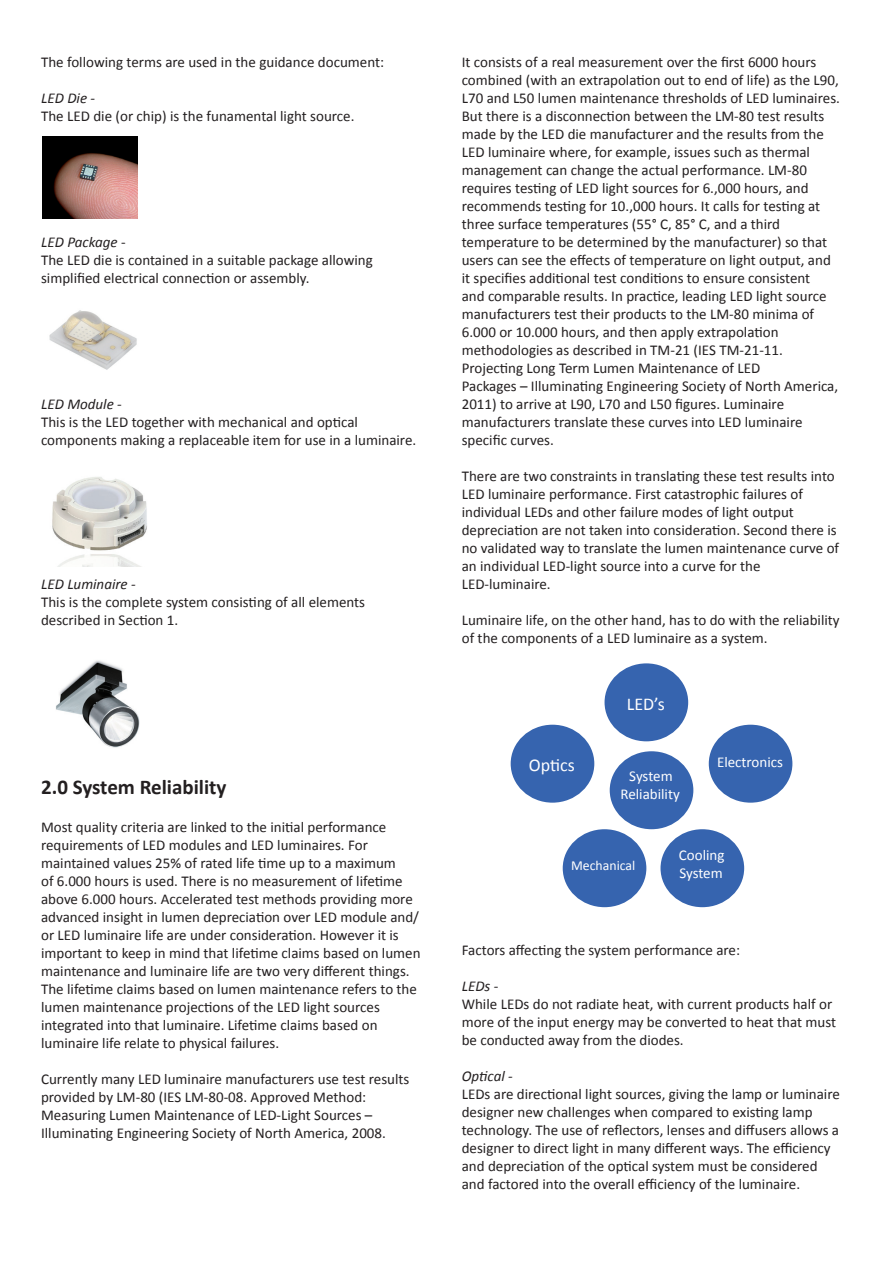
<style>
.page{position:relative;width:893px;height:1263px;background:#fff}
.page>*{position:absolute;margin:0;border:0;box-sizing:border-box;transform-origin:0 0}
.t1{font:700 21px "Calibri";color:#231f20}
.t2{font:18px "Calibri";color:#fff}
.t3{font:15px/18px "Calibri";color:#231f20}
.t4{font:italic 15px "Calibri";color:#231f20}
.t5{font:15px/18px "Calibri";color:#fff;text-align:center}
.t6{font:13.8px "Calibri";color:#fff}
.s1{font-style:italic}
</style>
<div class="page">
<img style="left:49px;top:310px;width:88px;height:60px">
<div style="left:604px;top:663px;width:84px;height:78px;background:#3664af;border-radius:50%"></div>
<div style="left:610px;top:751px;width:83px;height:78px;background:#3664af;border-radius:50%"></div>
<div style="left:660px;top:829px;width:84px;height:78px;background:#3664af;border-radius:50%"></div>
<div style="left:563px;top:829px;width:83px;height:78px;background:#3664af;border-radius:50%"></div>
<div style="left:511px;top:725px;width:83px;height:78px;background:#3664af;border-radius:50%"></div>
<div style="left:709px;top:725px;width:83px;height:78px;background:#3664af;border-radius:50%"></div>
<img style="left:56px;top:660px;width:84px;height:88px">
<img style="left:52px;top:477px;width:95px;height:90px">
<img style="left:42px;top:136px;width:95px;height:82px">
<p class="t3" style="left:41px;top:53px;width:345px">The following terms are used in the guidance document:</p>
<p class="t4" style="left:41px;top:88px;width:56px">LED Die -</p>
<p class="t3" style="left:41px;top:107px;width:315px">The LED die (or chip) is the funamental light source.</p>
<p class="t3" style="left:41px;top:233px;width:333px"><span class="s1">LED Package</span> -<br>The LED die is contained in a suitable package allowing simplified electrical connection or assembly.</p>
<p class="t4" style="left:41px;top:394px;width:82px">LED Module -</p>
<p class="t3" style="left:41px;top:413px;width:377px">This is the LED together with mechanical and optical components making a replaceable item for use in a luminaire.</p>
<p class="t4" style="left:41px;top:574px;width:96px">LED Luminaire -</p>
<p class="t3" style="left:41px;top:593px;width:326px">This is the complete system consisting of all elements described in Section 1.</p>
<h1 class="t1" style="left:41px;top:774px;width:187px">2.0 System Reliability</h1>
<p class="t3" style="left:41px;top:818px;width:381px">Most quality criteria are linked to the initial performance requirements of LED modules and LED luminaires. For maintained values 25% of rated life time up to a maximum<br>of 6.000 hours is used. There is no measurement of lifetime above 6.000 hours. Accelerated test methods providing more advanced insight in lumen depreciation over LED module and/ or LED luminaire life are under consideration. However it is important to keep in mind that lifetime claims based on lumen maintenance and luminaire life are two very different things.<br>The lifetime claims based on lumen maintenance refers to the lumen maintenance projections of the LED light sources integrated into that luminaire. Lifetime claims based on luminaire life relate to physical failures.</p>
<p class="t3" style="left:41px;top:1070px;width:370px">Currently many LED luminaire manufacturers use test results provided by LM-80 (IES LM-80-08. Approved Method:<br>Measuring Lumen Maintenance of LED-Light Sources – Illuminating Engineering Society of North America, 2008.</p>
<p class="t3" style="left:462px;top:53px;width:380px">It consists of a real measurement over the first 6000 hours combined (with an extrapolation out to end of life) as the L90, L70 and L50 lumen maintenance thresholds of LED luminaires.<br>But there is a disconnection between the LM-80 test results made by the LED die manufacturer and the results from the LED luminaire where, for example, issues such as thermal management can change the actual performance. LM-80 requires testing of LED light sources for 6.,000 hours, and recommends testing for 10.,000 hours. It calls for testing at three surface temperatures (55° C, 85° C, and a third temperature to be determined by the manufacturer) so that users can see the effects of temperature on light output, and it specifies additional test conditions to ensure consistent<br>and comparable results. In practice, leading LED light source manufacturers test their products to the LM-80 minima of 6.000 or 10.000 hours, and then apply extrapolation methodologies as described in TM-21 (IES TM-21-11.<br>Projecting Long Term Lumen Maintenance of LED<br>Packages – Illuminating Engineering Society of North America, 2011) to arrive at L90, L70 and L50 figures. Luminaire manufacturers translate these curves into LED luminaire specific curves.</p>
<p class="t3" style="left:462px;top:467px;width:379px">There are two constraints in translating these test results into LED luminaire performance. First catastrophic failures of individual LEDs and other failure modes of light output depreciation are not taken into consideration. Second there is no validated way to translate the lumen maintenance curve of an individual LED-light source into a curve for the LED-luminaire.</p>
<p class="t3" style="left:462px;top:611px;width:379px">Luminaire life, on the other hand, has to do with the reliability of the components of a LED luminaire as a system.</p>
<p class="t2" style="left:627px;top:692px;width:39px">LED’s</p>
<p class="t2" style="left:529px;top:753px;width:47px">Optics</p>
<p class="t5" style="left:717px;top:753px;width:68px">Electronics</p>
<p class="t5" style="left:620px;top:767px;width:61px">System<br>Reliability</p>
<p class="t6" style="left:571px;top:856px;width:66px">Mechanical</p>
<p class="t5" style="left:679px;top:846px;width:47px;text-align:left">Cooling<br>System</p>
<p class="t3" style="left:462px;top:941px;width:280px">Factors affecting the system performance are:</p>
<p class="t4" style="left:462px;top:976px;width:38px">LEDs -</p>
<p class="t3" style="left:462px;top:995px;width:376px">While LEDs do not radiate heat, with current products half or more of the input energy may be converted to heat that must be conducted away from the diodes.</p>
<p class="t4" style="left:462px;top:1066px;width:53px">Optical -</p>
<p class="t3" style="left:462px;top:1085px;width:380px">LEDs are directional light sources, giving the lamp or luminaire designer new challenges when compared to existing lamp technology. The use of reflectors, lenses and diffusers allows a designer to direct light in many different ways. The efficiency and depreciation of the optical system must be considered and factored into the overall efficiency of the luminaire.</p>
</div>
